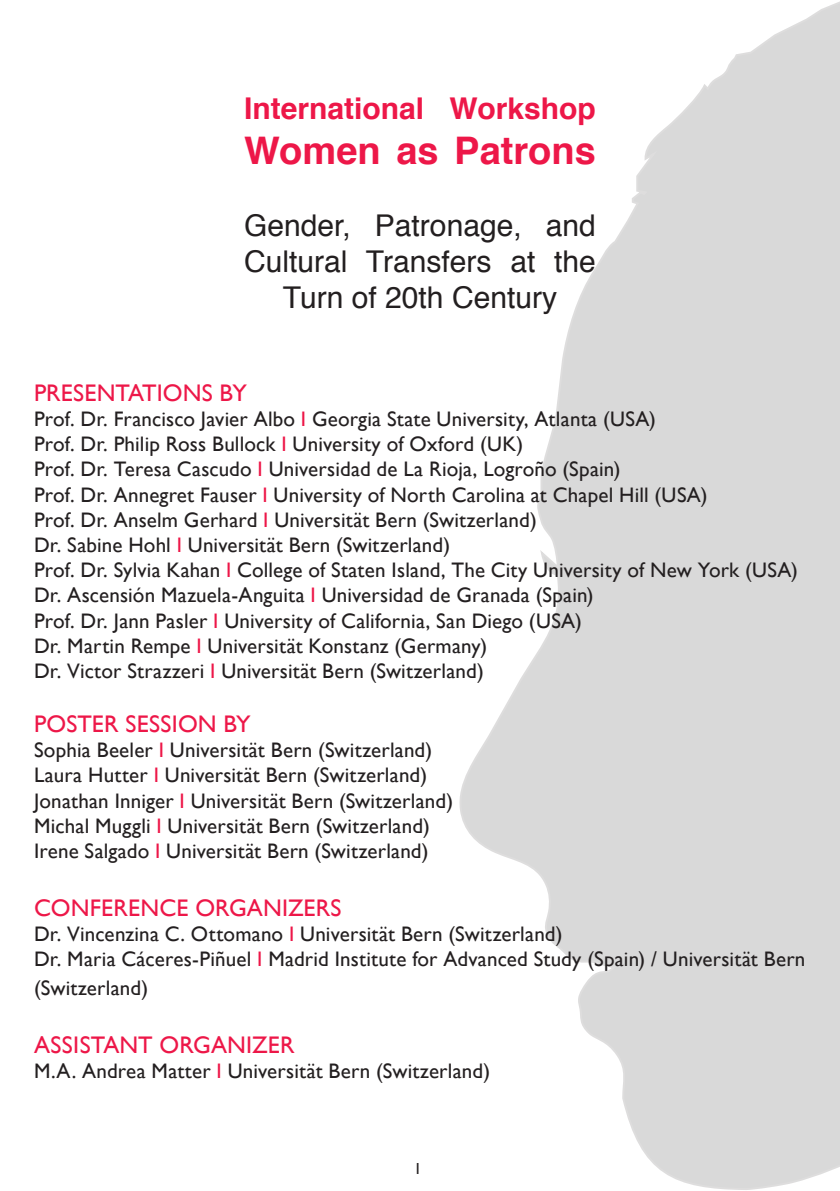
<style>
.page{position:relative;width:840px;height:1191px;background:#fff}
.page>*{position:absolute;margin:0;border:0;box-sizing:border-box;transform-origin:0 0}
.t1{font:700 38px "Helvetica";color:#ed1748}
.t2{font:30px/36px "Helvetica";color:#231f20;text-align:center}
.t3{font:700 30px "Helvetica";color:#ed1748}
.t4{font:24px "Gill Sans";letter-spacing:.005em;color:#ed1748}
.t5{font:21px/25.2px "Gill Sans";letter-spacing:.01em;color:#231f20}
.t6{font:16px "Gill Sans";color:#231f20}
.s1{color:#ed1748}
</style>
<div class="page">
<svg style="left:459px;top:2px;width:380px;height:1188px"></svg>
<h2 class="t3" style="left:244px;top:84px;width:353px">International Workshop</h2>
<h1 class="t1" style="left:244px;top:120px;width:353px">Women as Patrons</h1>
<h2 class="t2" style="left:244px;top:208px;width:353px">Gender, Patronage, and<br>Cultural Transfers at the<br>Turn of 20th Century</h2>
<p class="t4" style="left:34px;top:378px;width:214px">PRESENTATIONS BY</p>
<p class="t5" style="left:34px;top:406px;width:765px">Prof. Dr. Francisco Javier Albo <span class="s1">I</span> Georgia State University, Atlanta (USA)<br>Prof. Dr. Philip Ross Bullock <span class="s1">I</span> University of Oxford (UK)<br>Prof. Dr. Teresa Cascudo <span class="s1">I</span> Universidad de La Rioja, Logroño (Spain)<br>Prof. Dr. Annegret Fauser <span class="s1">I</span> University of North Carolina at Chapel Hill (USA)<br>Prof. Dr. Anselm Gerhard <span class="s1">I</span> Universität Bern (Switzerland)<br>Dr. Sabine Hohl <span class="s1">I</span> Universität Bern (Switzerland)<br>Prof. Dr. Sylvia Kahan <span class="s1">I</span> College of Staten Island, The City University of New York (USA)<br>Dr. Ascensión Mazuela-Anguita <span class="s1">I</span> Universidad de Granada (Spain)<br>Prof. Dr. Jann Pasler <span class="s1">I</span> University of California, San Diego (USA)<br>Dr. Martin Rempe <span class="s1">I</span> Universität Konstanz (Germany)<br>Dr. Victor Strazzeri <span class="s1">I</span> Universität Bern (Switzerland)</p>
<p class="t4" style="left:34px;top:710px;width:218px">POSTER SESSION BY</p>
<p class="t5" style="left:34px;top:737px;width:420px">Sophia Beeler <span class="s1">I</span> Universität Bern (Switzerland)<br>Laura Hutter <span class="s1">I</span> Universität Bern (Switzerland)<br>Jonathan Inniger <span class="s1">I</span> Universität Bern (Switzerland)<br>Michal Muggli <span class="s1">I</span> Universität Bern (Switzerland)<br>Irene Salgado <span class="s1">I</span> Universität Bern (Switzerland)</p>
<p class="t4" style="left:34px;top:893px;width:309px">CONFERENCE ORGANIZERS</p>
<p class="t5" style="left:34px;top:921px;width:772px">Dr. Vincenzina C. Ottomano <span class="s1">I</span> Universität Bern (Switzerland)<br>Dr. Maria Cáceres-Piñuel <span class="s1">I</span> Madrid Institute for Advanced Study (Spain) / Universität Bern</p>
<p class="t5" style="left:34px;top:975px;width:115px">(Switzerland)</p>
<p class="t4" style="left:34px;top:1030px;width:262px">ASSISTANT ORGANIZER</p>
<p class="t5" style="left:34px;top:1057px;width:457px">M.A. Andrea Matter <span class="s1">I</span> Universität Bern (Switzerland)</p>
<p class="t6" style="left:414px;top:1159px;width:9px">1</p>
</div>
